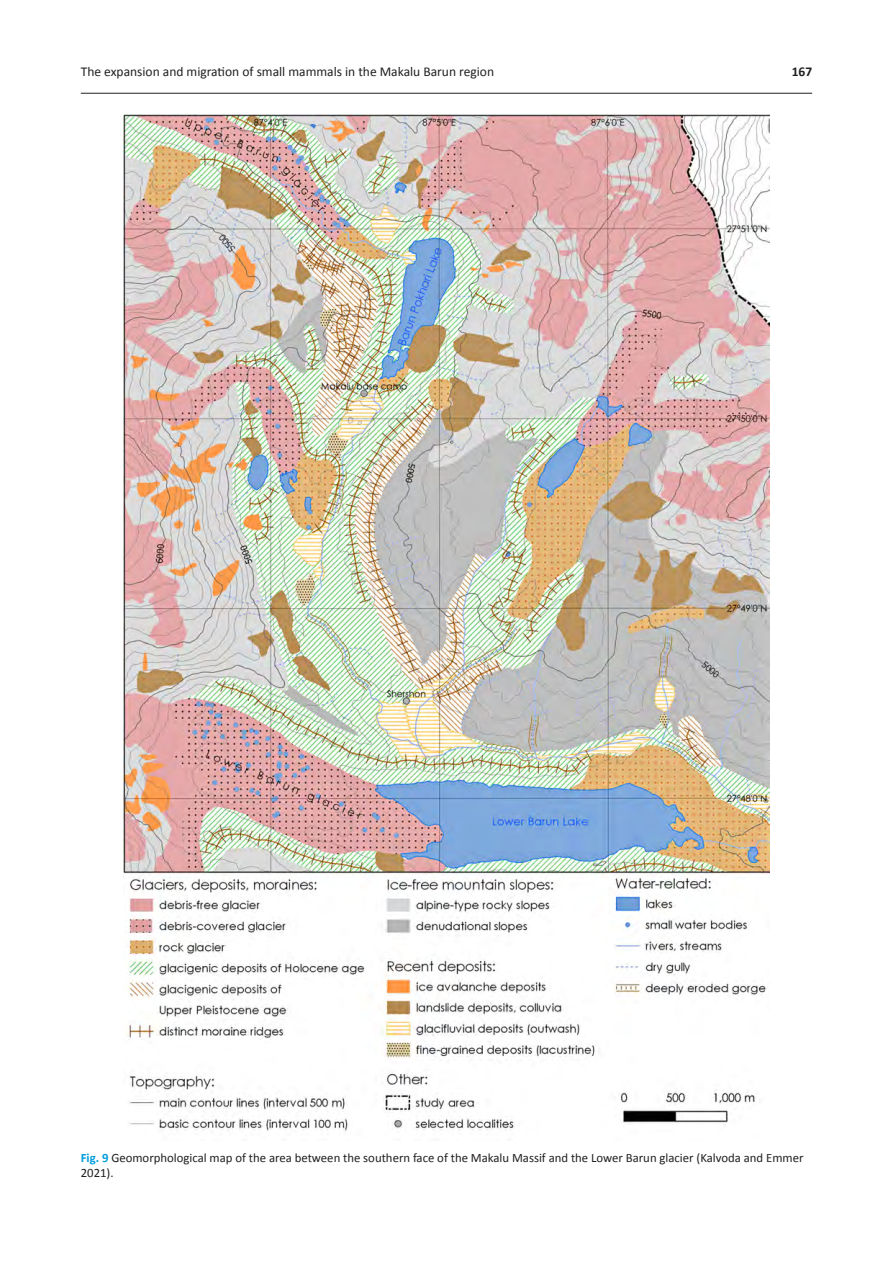
<style>
.page{position:relative;width:893px;height:1263px;background:#fff}
.page>*{position:absolute;margin:0;border:0;box-sizing:border-box;transform-origin:0 0}
._00_Záhlaví_liché{font:13.5px "Calibri";color:#231f20}
._00_Záhlaví_liché-2{font:700 13.5px "Calibri";color:#231f20}
._11A_Název_obrázku{font:12.75px/15px "Calibri";color:#231f20}
.s1{font-weight:700;color:#009ddc}
</style>
<div class="page">
<hr style="left:81px;top:93px;width:731px;height:1px;background:#231f20">
<img style="left:123px;top:115px;width:647px;height:1017px">
<p class="_00_Záhlaví_liché" style="left:81px;top:62px;width:415px">The expansion and migration of small mammals in the Makalu Barun region</p>
<p class="_00_Záhlaví_liché-2" style="left:792px;top:62px;width:22px">167</p>
<p class="_11A_Název_obrázku" style="left:81px;top:1150px;width:724px"><span class="s1">Fig. 9</span> Geomorphological map of the area between the southern face of the Makalu Massif and the Lower Barun glacier (Kalvoda and Emmer<br>2021).</p>
</div>
